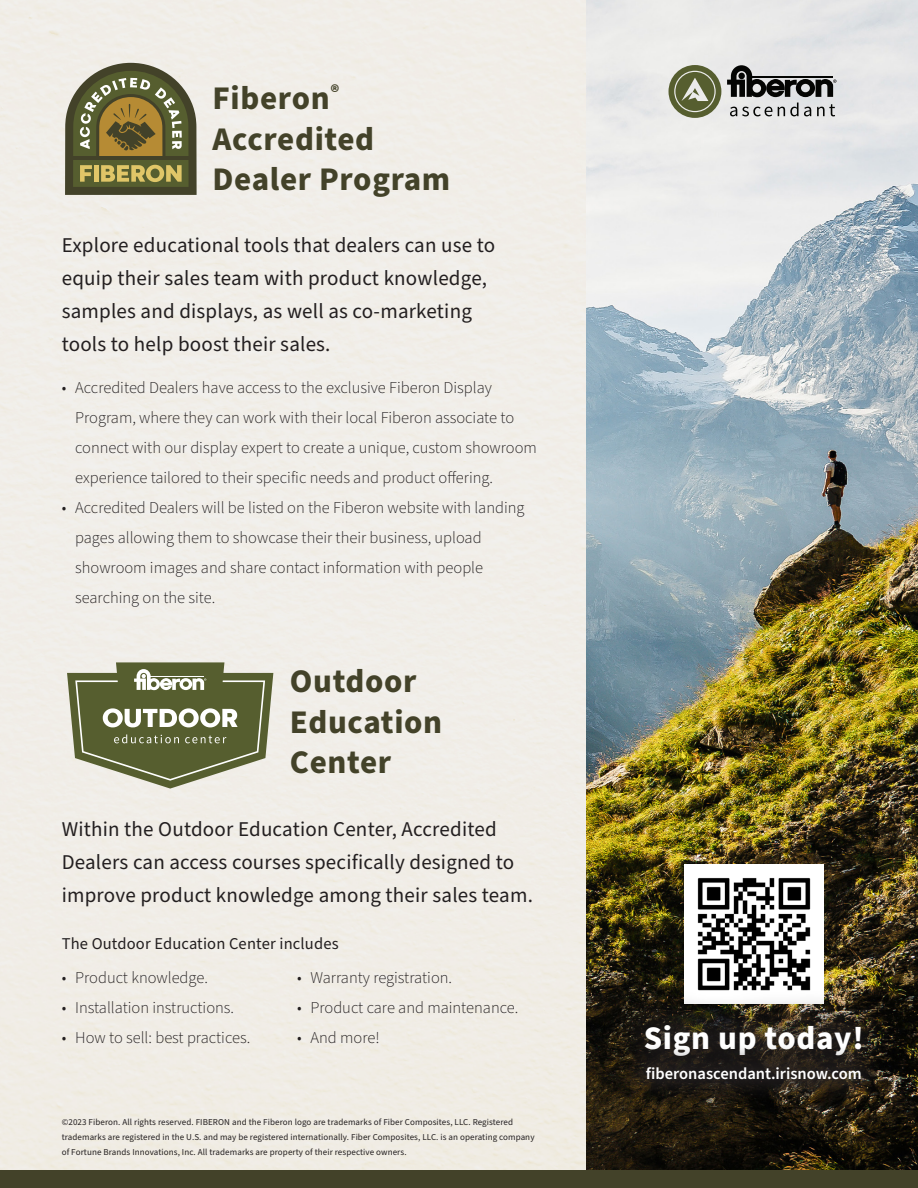
<style>
.page{position:relative;width:918px;height:1188px;background:#fff}
.page>*{position:absolute;margin:0;border:0;box-sizing:border-box;transform-origin:0 0}
.t1{font:700 33px/40.5px "Source Sans Pro";letter-spacing:.02em;color:#434229}
.t2{font:700 33px "Source Sans Pro";letter-spacing:.02em;color:#fff}
.t3{font:21px/33px "Source Sans Pro";letter-spacing:.01em;color:#231f20}
.t4{font:300 16.5px/30px "Source Sans Pro";color:#231f20}
.t5{font:16.5px "Source Sans Pro";letter-spacing:.01em;color:#231f20}
.t6{font:600 16.5px "Source Sans Pro";color:#fff}
.t7{font:9px/15px "Source Sans Pro";letter-spacing:.01em;color:#231f20}
</style>
<div class="page">
<div style="left:0;top:0;width:586px;height:1171px;background:#f1ede7"></div>
<img style="left:586px;top:0;width:332px;height:1171px">
<div style="left:0;top:1171px;width:918px;height:17px;background:#434229"></div>
<svg style="left:65px;top:63px;width:132px;height:132px;background:#7f794f"></svg>
<svg style="left:669px;top:65px;width:52px;height:53px;background:#8a8f70"></svg>
<svg style="left:730px;top:107px;width:42px;height:9px"></svg>
<svg style="left:778px;top:103px;width:33px;height:13px"></svg>
<svg style="left:817px;top:104px;width:18px;height:12px"></svg>
<svg style="left:727px;top:65px;width:109px;height:32px;background:#797a7a"></svg>
<svg style="left:67px;top:662px;width:206px;height:127px;background:#888c6b"></svg>
<img style="left:684px;top:864px;width:139px;height:125px">
<img style="left:608px;top:989px;width:290px;height:104px">
<svg style="left:622px;top:1042px;width:263px;height:63px;background:#221d16"></svg>
<p class="t1" style="left:213px;top:79px;width:239px">Fiberon<sup>®<br></sup>Accredited<br>Dealer Program</p>
<p class="t3" style="left:62px;top:229px;width:435px">Explore educational tools that dealers can use to equip their sales team with product knowledge, samples and displays, as well as co-marketing tools to help boost their sales.</p>
<p class="t4" style="left:75px;top:373px;width:463px;text-indent:-14px">• Accredited Dealers have access to the exclusive Fiberon Display Program, where they can work with their local Fiberon associate to connect with our display expert to create a unique, custom showroom experience tailored to their specific needs and product offering.</p>
<p class="t4" style="left:75px;top:493px;width:451px;text-indent:-14px">• Accredited Dealers will be listed on the Fiberon website with landing pages allowing them to showcase their their business, upload showroom images and share contact information with people searching on the site.</p>
<p class="t1" style="left:290px;top:662px;width:154px">Outdoor<br>Education<br>Center</p>
<p class="t3" style="left:62px;top:813px;width:473px">Within the Outdoor Education Center, Accredited<br>Dealers can access courses specifically designed to improve product knowledge among their sales team.</p>
<p class="t5" style="left:62px;top:932px;width:278px">The Outdoor Education Center includes</p>
<p class="t4" style="left:62px;top:963px;width:148px">• Product knowledge.</p>
<p class="t4" style="left:62px;top:993px;width:174px">• Installation instructions.</p>
<p class="t4" style="left:62px;top:1023px;width:190px">• How to sell: best practices.</p>
<p class="t4" style="left:297px;top:963px;width:157px">• Warranty registration.</p>
<p class="t4" style="left:297px;top:993px;width:223px">• Product care and maintenance.</p>
<p class="t4" style="left:297px;top:1023px;width:84px">• And more!</p>
<p class="t7" style="left:62px;top:1114px;width:474px">©2023 Fiberon. All rights reserved. FIBERON and the Fiberon logo are trademarks of Fiber Composites, LLC. Registered trademarks are registered in the U.S. and may be registered internationally. Fiber Composites, LLC. is an operating company of Fortune Brands Innovations, Inc. All trademarks are property of their respective owners.</p>
<p class="t2" style="left:644px;top:1016px;width:221px">Sign up today!</p>
<p class="t6" style="left:646px;top:1062px;width:217px">fiberonascendant.irisnow.com</p>
</div>
